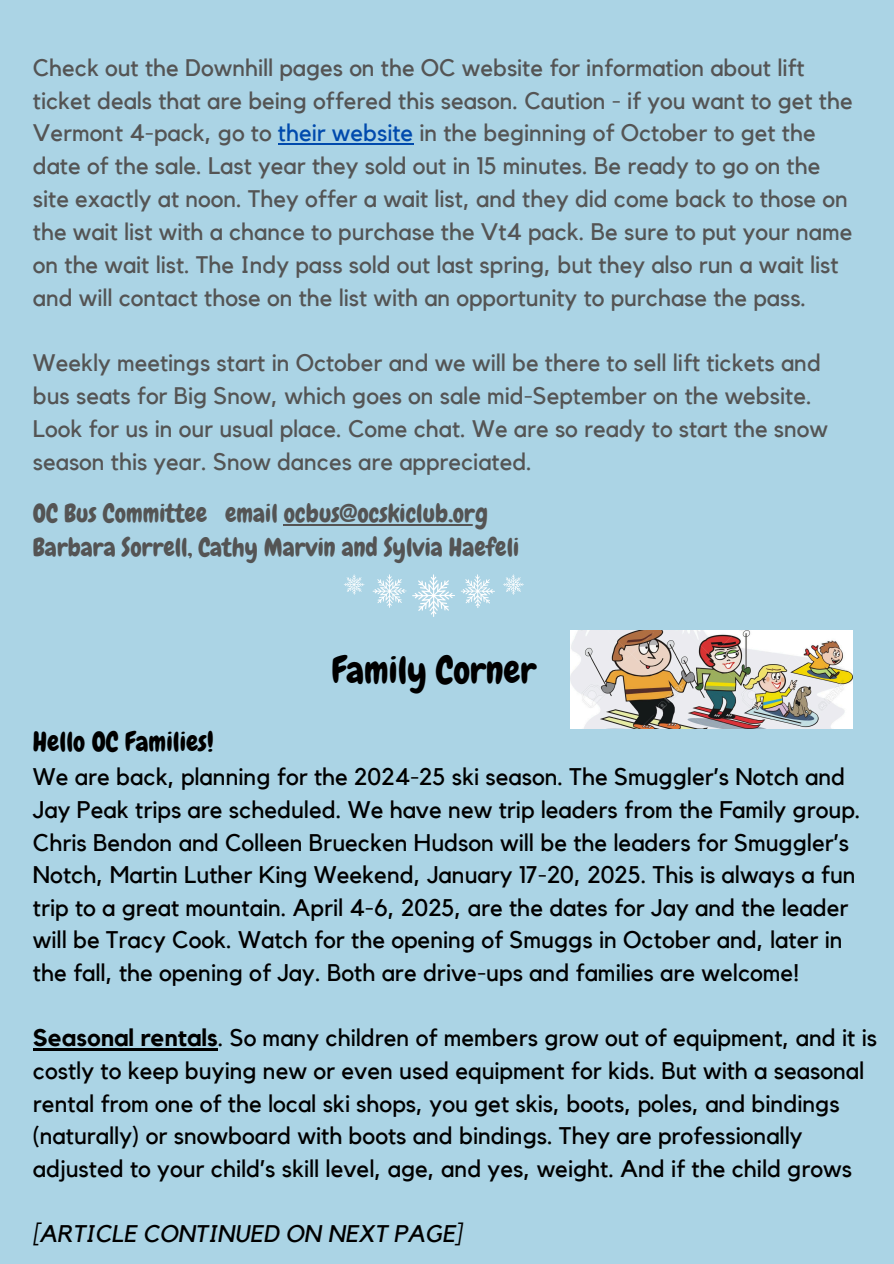
<style>
.page{position:relative;width:894px;height:1264px;background:#fff}
.page>*{position:absolute;margin:0;border:0;box-sizing:border-box;transform-origin:0 0}
.t1{font:37.5px "Chewy";color:#000}
.t2{font:27px "Chewy";color:#000}
.t3{font:25.35px "Chewy";color:#545454}
.t4{font:24px/32.7px "Kollektif";color:#000}
.t5{font:italic 24px "Kollektif";color:#000}
.t6{font:23.85px/32.8px "Kollektif";color:#545454}
.s1{color:#004aad}
.s2{font-weight:700}
</style>
<div class="page">
<div style="left:0;top:0;width:893px;height:1263px;background:#abd4e5"></div>
<hr style="left:278px;top:143px;width:135px;height:2px;background:#004aad">
<hr style="left:284px;top:523px;width:204px;height:2px;background:#545454">
<svg style="left:344px;top:574px;width:179px;height:43px"></svg>
<img style="left:570px;top:630px;width:282px;height:98px">
<hr style="left:33px;top:1048px;width:185px;height:2px;background:#000">
<p class="t6" style="left:33px;top:52px;width:821px">Check out the Downhill pages on the OC website for information about lift ticket deals that are being offered this season. Caution - if you want to get the Vermont 4-pack, go to <span class="s1">their website</span> in the beginning of October to get the date of the sale. Last year they sold out in 15 minutes. Be ready to go on the site exactly at noon. They offer a wait list, and they did come back to those on the wait list with a chance to purchase the Vt4 pack. Be sure to put your name on the wait list. The Indy pass sold out last spring, but they also run a wait list and will contact those on the list with an opportunity to purchase the pass.</p>
<p class="t6" style="left:33px;top:347px;width:796px">Weekly meetings start in October and we will be there to sell lift tickets and bus seats for Big Snow, which goes on sale mid-September on the website.<br>Look for us in our usual place. Come chat. We are so ready to start the snow season this year. Snow dances are appreciated.</p>
<p class="t3" style="left:33px;top:497px;width:456px">OC Bus Committee email ocbus@ocskiclub.org</p>
<p class="t3" style="left:33px;top:531px;width:487px">Barbara Sorrell, Cathy Marvin and Sylvia Haefeli</p>
<p class="t1" style="left:331px;top:646px;width:206px">Family Corner</p>
<p class="t2" style="left:33px;top:725px;width:182px">Hello OC Families!</p>
<h1 class="t4" style="left:33px;top:761px;width:829px">We are back, planning for the 2024-25 ski season. The Smuggler’s Notch and Jay Peak trips are scheduled. We have new trip leaders from the Family group.<br>Chris Bendon and Colleen Bruecken Hudson will be the leaders for Smuggler’s Notch, Martin Luther King Weekend, January 17-20, 2025. This is always a fun trip to a great mountain. April 4-6, 2025, are the dates for Jay and the leader will be Tracy Cook. Watch for the opening of Smuggs in October and, later in the fall, the opening of Jay. Both are drive-ups and families are welcome!</h1>
<p class="t4" style="left:33px;top:1022px;width:845px"><span class="s2">Seasonal rentals</span>. So many children of members grow out of equipment, and it is costly to keep buying new or even used equipment for kids. But with a seasonal rental from one of the local ski shops, you get skis, boots, poles, and bindings (naturally) or snowboard with boots and bindings. They are professionally adjusted to your child’s skill level, age, and yes, weight. And if the child grows</p>
<p class="t5" style="left:33px;top:1222px;width:430px">[ARTICLE CONTINUED ON NEXT PAGE]</p>
</div>
